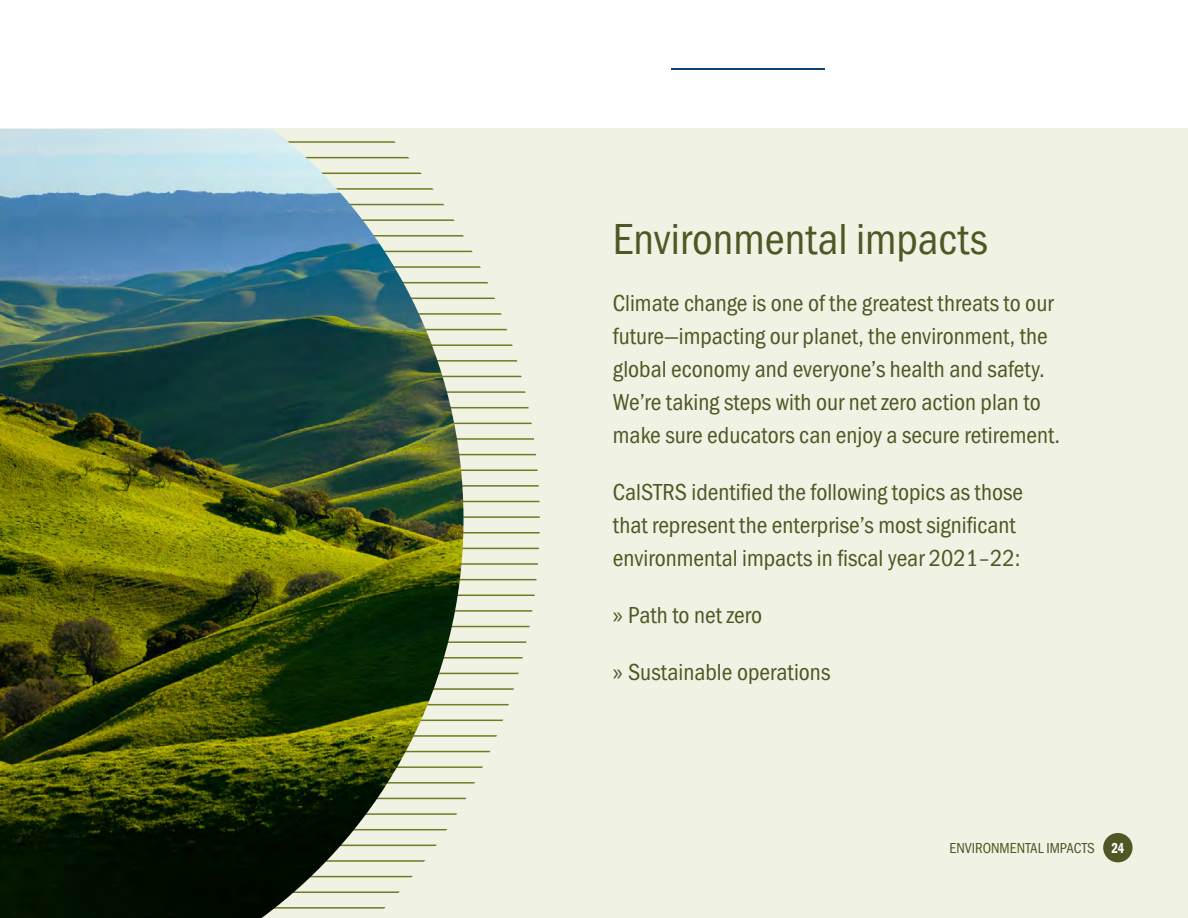
<style>
.page{position:relative;width:1188px;height:918px;background:#fff}
.page>*{position:absolute;margin:0;border:0;box-sizing:border-box;transform-origin:0 0}
.H2-Chapter_title_pag{font:45px "Franklin Gothic URW Cond";color:#515625}
.Paragraph-_large_int{font:24px/33px "Franklin Gothic URW Cond";color:#515625}
.t1{font:15px "Franklin Gothic URW Cond";color:#515625}
.s1{font-family:"Myriad Pro"}
.s2{font-family:"Franklin Gothic URW Com Dem";color:#fff}
</style>
<div class="page">
<hr style="left:672px;top:69px;width:153px;height:1px;background:#0c4574">
<div style="left:0;top:129px;width:1188px;height:789px;background:#f0f2e3"></div>
<hr style="left:0;top:157px;width:540px;height:1px;background:#707a23">
<hr style="left:0;top:173px;width:540px;height:1px;background:#707a23">
<hr style="left:0;top:204px;width:540px;height:1px;background:#707a23">
<hr style="left:0;top:235px;width:540px;height:2px;background:#707a23">
<hr style="left:0;top:266px;width:540px;height:2px;background:#707a23">
<hr style="left:0;top:282px;width:540px;height:1px;background:#707a23">
<hr style="left:0;top:313px;width:540px;height:2px;background:#707a23">
<hr style="left:0;top:141px;width:540px;height:2px;background:#707a23">
<hr style="left:0;top:188px;width:540px;height:2px;background:#707a23">
<hr style="left:0;top:219px;width:540px;height:2px;background:#707a23">
<hr style="left:0;top:251px;width:540px;height:1px;background:#707a23">
<hr style="left:0;top:298px;width:540px;height:1px;background:#707a23">
<hr style="left:0;top:329px;width:540px;height:1px;background:#707a23">
<hr style="left:0;top:344px;width:540px;height:2px;background:#707a23">
<hr style="left:0;top:360px;width:540px;height:2px;background:#707a23">
<hr style="left:0;top:376px;width:540px;height:1px;background:#707a23">
<hr style="left:0;top:391px;width:540px;height:2px;background:#707a23">
<hr style="left:0;top:407px;width:540px;height:1px;background:#707a23">
<hr style="left:0;top:423px;width:540px;height:1px;background:#707a23">
<hr style="left:0;top:438px;width:540px;height:2px;background:#707a23">
<hr style="left:0;top:454px;width:540px;height:1px;background:#707a23">
<hr style="left:0;top:469px;width:540px;height:2px;background:#707a23">
<hr style="left:0;top:485px;width:540px;height:2px;background:#707a23">
<hr style="left:0;top:501px;width:540px;height:1px;background:#707a23">
<hr style="left:0;top:516px;width:540px;height:2px;background:#707a23">
<hr style="left:0;top:532px;width:540px;height:2px;background:#707a23">
<hr style="left:0;top:548px;width:540px;height:1px;background:#707a23">
<hr style="left:0;top:563px;width:540px;height:2px;background:#707a23">
<hr style="left:0;top:579px;width:540px;height:1px;background:#707a23">
<hr style="left:0;top:595px;width:540px;height:1px;background:#707a23">
<hr style="left:0;top:610px;width:540px;height:2px;background:#707a23">
<hr style="left:0;top:626px;width:540px;height:1px;background:#707a23">
<hr style="left:0;top:641px;width:540px;height:2px;background:#707a23">
<hr style="left:0;top:657px;width:540px;height:2px;background:#707a23">
<hr style="left:0;top:673px;width:540px;height:1px;background:#707a23">
<hr style="left:0;top:688px;width:540px;height:2px;background:#707a23">
<hr style="left:0;top:704px;width:540px;height:1px;background:#707a23">
<hr style="left:0;top:720px;width:540px;height:1px;background:#707a23">
<hr style="left:0;top:735px;width:540px;height:2px;background:#707a23">
<hr style="left:0;top:751px;width:540px;height:1px;background:#707a23">
<hr style="left:0;top:766px;width:540px;height:2px;background:#707a23">
<hr style="left:0;top:782px;width:540px;height:2px;background:#707a23">
<hr style="left:0;top:798px;width:540px;height:1px;background:#707a23">
<hr style="left:0;top:813px;width:540px;height:2px;background:#707a23">
<hr style="left:0;top:829px;width:540px;height:1px;background:#707a23">
<hr style="left:0;top:845px;width:540px;height:1px;background:#707a23">
<hr style="left:0;top:860px;width:540px;height:2px;background:#707a23">
<hr style="left:0;top:876px;width:540px;height:1px;background:#707a23">
<hr style="left:0;top:891px;width:540px;height:2px;background:#707a23">
<hr style="left:0;top:907px;width:540px;height:2px;background:#707a23">
<img style="left:0;top:129px;width:464px;height:789px">
<div style="left:1103px;top:833px;width:30px;height:29px;background:#515625;border-radius:50%"></div>
<h2 class="H2-Chapter_title_pag" style="left:613px;top:206px;width:376px">Environmental impacts</h2>
<p class="Paragraph-_large_int" style="left:613px;top:285px;width:449px">Climate change is one of the greatest threats to our future—impacting our planet, the environment, the global economy and everyone’s health and safety.<br>We’re taking steps with our net zero action plan to make sure educators can enjoy a secure retirement.</p>
<p class="Paragraph-_large_int" style="left:613px;top:474px;width:412px">CalSTRS identified the following topics as those that represent the enterprise’s most significant environmental impacts in fiscal year 2021–22:</p>
<p class="Paragraph-_large_int" style="left:613px;top:597px;width:151px"><span class="s1">»</span> Path to net zero</p>
<p class="Paragraph-_large_int" style="left:613px;top:654px;width:219px"><span class="s1">»</span> Sustainable operations</p>
<p class="t1" style="left:950px;top:837px;width:176px">ENVIRONMENTAL IMPACTS <span class="s2">24</span></p>
</div>
